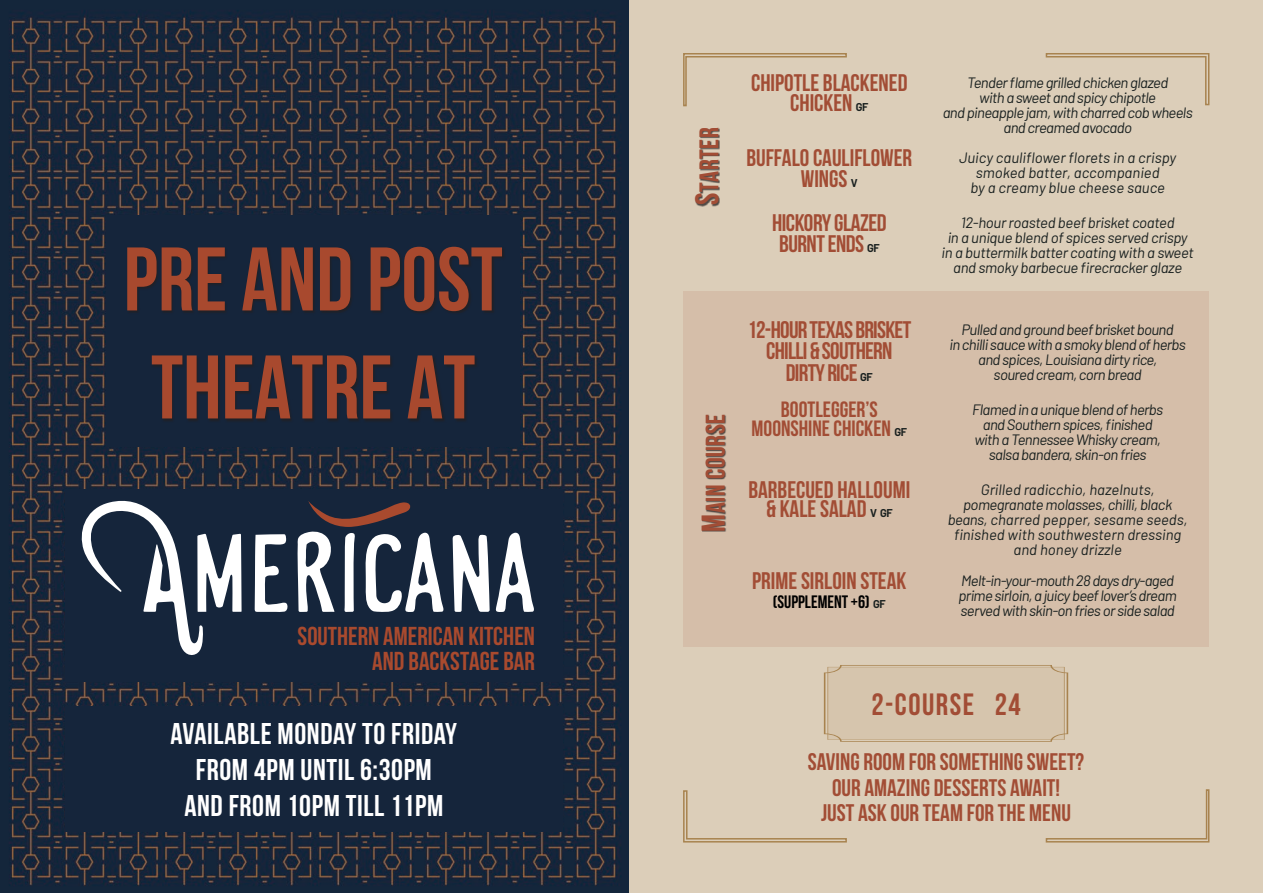
<style>
.page{position:relative;width:1263px;height:893px;background:#fff}
.page>*{position:absolute;margin:0;border:0;box-sizing:border-box;transform-origin:0 0}
.t1{font:700 90px "Bebas Neue";color:#a8492e}
.t2{font:700 30.75px "Bebas Neue";letter-spacing:.05em;color:#a24d35}
.t3{font:700 30px "Bebas Neue";letter-spacing:.02em;color:#fff}
.t4{font:700 27px "Bebas Neue";letter-spacing:.02em;color:#a24d35}
.t5{font:25.95px/25px "Bebas Neue";color:#a94a2e;text-align:right}
.t6{font:24px/19.4px "Bebas Neue";color:#a24d35;text-align:center}
.t7{font:24px/21.6px "Bebas Neue";letter-spacing:-.03em;color:#a24d35;text-align:center}
.t8{font:24px/21.6px "Bebas Neue";letter-spacing:-.02em;color:#a24d35}
.t9{font:22.2px/19.4px "Bebas Neue";color:#a24d35;text-align:center}
.t10{font:18px "Bebas Neue";color:#000}
.t11{font:italic 15px/15px "Barlow";letter-spacing:-.04em;color:#1a2120;text-align:center}
.t12{font:italic 15px/15px "Barlow";color:#1a2120;text-align:center}
.t13{font:italic 15px/15px "Barlow";letter-spacing:-.02em;color:#1a2120;text-align:center}
.s1{font-size:33px}
.s2{font-family:"Barlow";font-weight:700;font-size:11.1px;color:#1a2120}
</style>
<div class="page">
<img style="left:0;top:0;width:629px;height:893px">
<div style="left:629px;top:0;width:634px;height:893px;background:#dcceb9"></div>
<div style="left:106px;top:215px;width:414px;height:231px;background:#15253b"></div>
<div style="left:65px;top:489px;width:498px;height:192px;background:#15253b"></div>
<svg style="left:683px;top:53px;width:164px;height:54px"></svg>
<svg style="left:1045px;top:789px;width:165px;height:54px"></svg>
<svg style="left:1045px;top:53px;width:165px;height:53px"></svg>
<svg style="left:683px;top:790px;width:164px;height:53px"></svg>
<div style="left:127px;top:246px;width:379px;height:176px;background:#231f20;opacity:.75"></div>
<svg style="left:255px;top:534px;width:33px;height:78px"></svg>
<svg style="left:82px;top:501px;width:160px;height:154px"></svg>
<svg style="left:453px;top:533px;width:81px;height:79px"></svg>
<svg style="left:297px;top:501px;width:146px;height:111px"></svg>
<div style="left:65px;top:707px;width:498px;height:125px;background:#15253b"></div>
<div style="left:683px;top:291px;width:526px;height:356px;background:#d5bea9"></div>
<div style="left:702px;top:414px;width:24px;height:117px;background:#231f20;opacity:.75"></div>
<svg style="left:824px;top:665px;width:244px;height:77px"></svg>
<div style="left:696px;top:128px;width:24px;height:78px;background:#231f20;opacity:.75"></div>
<p class="t1" style="left:124px;top:230px;width:381px">PRE AND POST</p>
<p class="t1" style="left:151px;top:338px;width:326px">THEATRE AT</p>
<p class="t5" style="left:298px;top:623px;width:239px">SOUTHERN AMERICAN KITCHEN<br>AND BACKSTAGE BAR</p>
<p class="t3" style="left:170px;top:717px;width:288px">AVAILABLE MONDAY TO FRIDAY</p>
<p class="t3" style="left:196px;top:753px;width:237px">FROM 4PM UNTIL 6:30PM</p>
<p class="t3" style="left:184px;top:789px;width:260px">AND FROM 10PM TILL 11PM</p>
<p class="t4" style="left:694px;top:205px;width:79px;rotate:-90deg"><span class="s1">S</span>TARTER</p>
<p class="t4" style="left:701px;top:532px;width:119px;rotate:-90deg"><span class="s1">M</span>AIN COURSE</p>
<p class="t6" style="left:751px;top:73px;width:158px">CHIPOTLE BLACKENED<br>CHICKEN <span class="s2">GF</span></p>
<p class="t6" style="left:746px;top:146px;width:167px;line-height:21.6px">BUFFALO CAULIFLOWER<br>WINGS <span class="s2">V</span></p>
<p class="t11" style="left:943px;top:75px;width:252px">Tender flame grilled chicken glazed<br>with a sweet and spicy chipotle<br>and pineapple jam, with charred cob wheels and creamed avocado</p>
<p class="t12" style="left:959px;top:149px;width:219px">Juicy cauliflower florets in a crispy smoked batter, accompanied<br>by a creamy blue cheese sauce</p>
<p class="t8" style="left:772px;top:212px;width:116px">HICKORY GLAZED<br>BURNT ENDS <span class="s2">GF</span></p>
<p class="t13" style="left:942px;top:215px;width:254px">12-hour roasted beef brisket coated<br>in a unique blend of spices served crispy in a buttermilk batter coating with a sweet and smoky barbecue firecracker glaze</p>
<p class="t7" style="left:747px;top:318px;width:165px">12-HOUR TEXAS BRISKET<br>CHILLI &amp; SOUTHERN<br>DIRTY RICE <span class="s2">GF</span></p>
<p class="t11" style="left:949px;top:321px;width:238px">Pulled and ground beef brisket bound<br>in chilli sauce with a smoky blend of herbs and spices, Louisiana dirty rice,<br>soured cream, corn bread</p>
<p class="t9" style="left:751px;top:399px;width:157px">BOOTLEGGER’S<br>MOONSHINE CHICKEN <span class="s2">GF</span></p>
<p class="t11" style="left:972px;top:402px;width:193px">Flamed in a unique blend of herbs and Southern spices, finished with a Tennessee Whisky cream, salsa bandera, skin-on fries</p>
<p class="t6" style="left:748px;top:480px;width:163px">BARBECUED HALLOUMI &amp; KALE SALAD <span class="s2">V GF</span></p>
<p class="t6" style="left:752px;top:571px;width:156px">PRIME SIRLOIN STEAK</p>
<p class="t10" style="left:773px;top:592px;width:114px">(SUPPLEMENT +6) <span class="s2">GF</span></p>
<p class="t12" style="left:948px;top:482px;width:241px">Grilled radicchio, hazelnuts, pomegranate molasses, chilli, black beans, charred pepper, sesame seeds, finished with southwestern dressing and honey drizzle</p>
<p class="t11" style="left:958px;top:573px;width:220px;text-align:left">Melt-in-your-mouth 28 days dry-aged prime sirloin, a juicy beef lover’s dream served with skin-on fries or side salad</p>
<p class="t2" style="left:871px;top:687px;width:151px">2-COURSE 24</p>
<p class="t6" style="left:808px;top:749px;width:278px;line-height:25.5px">SAVING ROOM FOR SOMETHING SWEET?<br>OUR AMAZING DESSERTS AWAIT!<br>JUST ASK OUR TEAM FOR THE MENU</p>
</div>
